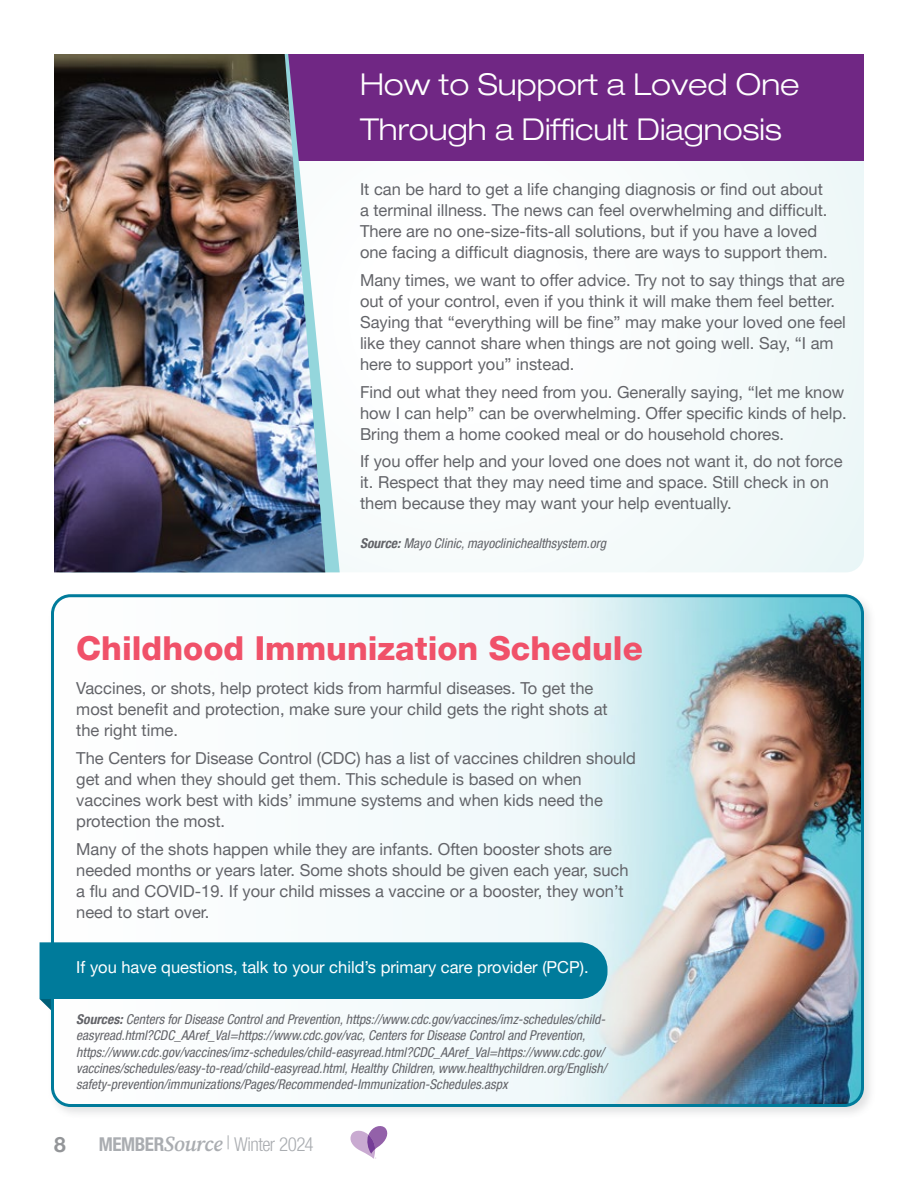
<style>
.page{position:relative;width:918px;height:1188px;background:#fff}
.page>*{position:absolute;margin:0;border:0;box-sizing:border-box;transform-origin:0 0}
.t1{font:800 33px "Helvetica Neue LT Pro";color:#f05169}
.t2{font:300 expanded 30px/45px "Helvetica Neue LT Pro";color:#fff}
.t3{font:700 21px "Helvetica Neue LT Pro";color:#939598}
.t4{font:300 condensed 19.05px "Helvetica Neue LT Pro";letter-spacing:-.03em;color:#aaadb1}
.t5{font:16.5px/21px "Helvetica Neue LT Pro";color:#626368}
.t6{font:16.5px "Helvetica Neue LT Pro";color:#fff}
.t7{font:italic condensed 13.5px/16.2px "Helvetica Neue LT Pro";color:#626368}
.s1{font-weight:700}
.s2{font-family:"Source Serif Pro";font-weight:600;font-style:italic;font-stretch:normal;font-size:21.45px}
</style>
<div class="page">
<svg style="left:350px;top:1126px;width:37px;height:33px"></svg>
<div style="left:54px;top:54px;width:810px;height:518px;background:#f9fcfc;border-radius:18px"></div>
<div style="left:54px;top:54px;width:810px;height:107px;background:#702784"></div>
<svg style="left:325px;top:426px;width:15px;height:146px"></svg>
<img style="left:54px;top:54px;width:271px;height:518px">
<div style="left:48px;top:591px;width:829px;height:529px;background:#626368;opacity:.19"></div>
<img style="left:53px;top:596px;width:809px;height:510px">
<div style="left:51px;top:594px;width:813px;height:513px;border:3px solid #007b9b;border-radius:18px"></div>
<svg style="left:40px;top:942px;width:568px;height:69px"></svg>
<h2 class="t2" style="left:360px;top:62px;width:441px">How to Support a Loved One<br>Through a Difficult Diagnosis</h2>
<p class="t5" style="left:360px;top:178px;width:469px">It can be hard to get a life changing diagnosis or find out about a terminal illness. The news can feel overwhelming and difficult.<br>There are no one-size-fits-all solutions, but if you have a loved one facing a difficult diagnosis, there are ways to support them.</p>
<p class="t5" style="left:360px;top:269px;width:487px">Many times, we want to offer advice. Try not to say things that are out of your control, even if you think it will make them feel better.<br>Saying that “everything will be fine” may make your loved one feel like they cannot share when things are not going well. Say, “I am here to support you” instead.</p>
<p class="t5" style="left:360px;top:381px;width:488px">Find out what they need from you. Generally saying, “let me know how I can help” can be overwhelming. Offer specific kinds of help.<br>Bring them a home cooked meal or do household chores.</p>
<p class="t5" style="left:360px;top:451px;width:484px">If you offer help and your loved one does not want it, do not force it. Respect that they may need time and space. Still check in on them because they may want your help eventually.</p>
<p class="t7" style="left:360px;top:535px;width:248px"><span class="s1">Source:</span> Mayo Clinic, mayoclinichealthsystem.org</p>
<h2 class="t1" style="left:76px;top:629px;width:568px">Childhood Immunization Schedule</h2>
<p class="t5" style="left:76px;top:678px;width:533px">Vaccines, or shots, help protect kids from harmful diseases. To get the most benefit and protection, make sure your child gets the right shots at the right time.</p>
<p class="t5" style="left:76px;top:747px;width:561px">The Centers for Disease Control (CDC) has a list of vaccines children should get and when they should get them. This schedule is based on when vaccines work best with kids’ immune systems and when kids need the protection the most.</p>
<p class="t5" style="left:76px;top:838px;width:554px">Many of the shots happen while they are infants. Often booster shots are needed months or years later. Some shots should be given each year, such a flu and COVID-19. If your child misses a vaccine or a booster, they won’t need to start over.</p>
<p class="t6" style="left:76px;top:957px;width:514px">If you have questions, talk to your child’s primary care provider (PCP).</p>
<p class="t7" style="left:76px;top:1011px;width:532px"><span class="s1">Sources:</span> Centers for Disease Control and Prevention, https://www.cdc.gov/vaccines/imz-schedules/child&shy;easyread.html?CDC_AAref_Val=https://www.cdc.gov/vac, Centers for Disease Control and Prevention, https://www.cdc.gov/vaccines/imz-schedules/child-easyread.html?CDC_AAref_Val=https://www.cdc.gov/ vaccines/schedules/easy-to-read/child-easyread.html, Healthy Children, www.healthychildren.org/English/ safety-prevention/immunizations/Pages/Recommended-Immunization-Schedules.aspx</p>
<p class="t3" style="left:54px;top:1132px;width:13px">8</p>
<p class="t4" style="left:99px;top:1133px;width:216px"><span class="s1">MEMBER</span><span class="s2">Source</span> | Winter 2024</p>
</div>
